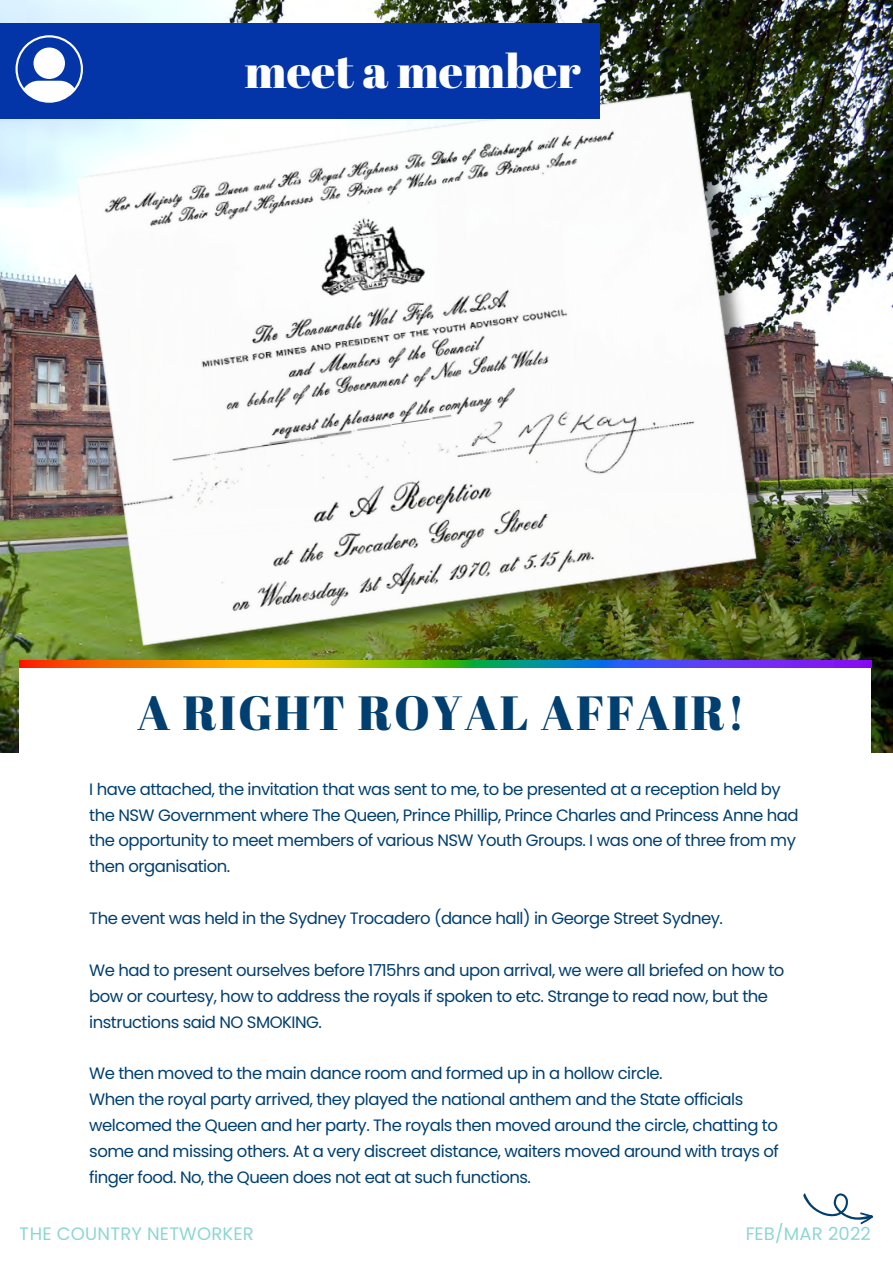
<style>
.page{position:relative;width:893px;height:1264px;background:#fff}
.page>*{position:absolute;margin:0;border:0;box-sizing:border-box;transform-origin:0 0}
.t1{font:48px "Abril Fatface";letter-spacing:.04em;color:#003f70}
.t2{font:47.25px "Abril Fatface";color:#fff}
.t3{font:18px "Poppins";letter-spacing:.01em;color:#19ada6}
.t4{font:16.5px/25.8px "Poppins";letter-spacing:-.03em;color:#003f70}
</style>
<div class="page">
<img style="left:0;top:0;width:892px;height:752px">
<img style="left:70px;top:79px;width:721px;height:581px">
<div style="left:20px;top:664px;width:850px;height:289px;background:#fff"></div>
<div style="left:0;top:23px;width:599px;height:95px;background:#0435a8"></div>
<svg style="left:15px;top:35px;width:68px;height:68px"></svg>
<svg style="left:803px;top:1193px;width:70px;height:31px"></svg>
<img style="left:20px;top:660px;width:851px;height:7px">
<h2 class="t2" style="left:332px;top:37px;width:250px">community</h2>
<h2 class="t2" style="left:245px;top:38px;width:337px">meet a member</h2>
<h1 class="t1" style="left:137px;top:679px;width:609px">A RIGHT ROYAL AFFAIR!</h1>
<p class="t4" style="left:89px;top:776px;width:710px">I have attached, the invitation that was sent to me, to be presented at a reception held by the NSW Government where The Queen, Prince Phillip, Prince Charles and Princess Anne had the opportunity to meet members of various NSW Youth Groups. I was one of three from my then organisation.</p>
<p class="t4" style="left:89px;top:905px;width:635px">The event was held in the Sydney Trocadero (dance hall) in George Street Sydney.</p>
<p class="t4" style="left:89px;top:957px;width:696px">We had to present ourselves before 1715hrs and upon arrival, we were all briefed on how to bow or courtesy, how to address the royals if spoken to etc. Strange to read now, but the instructions said NO SMOKING.</p>
<p class="t4" style="left:89px;top:1060px;width:691px">We then moved to the main dance room and formed up in a hollow circle.<br>When the royal party arrived, they played the national anthem and the State officials welcomed the Queen and her party. The royals then moved around the circle, chatting to some and missing others. At a very discreet distance, waiters moved around with trays of finger food. No, the Queen does not eat at such functions.</p>
<p class="t3" style="left:20px;top:1221px;width:235px">THE COUNTRY NETWORKER</p>
<p class="t3" style="left:745px;top:1221px;width:127px">FEB/MAR 2022</p>
</div>
